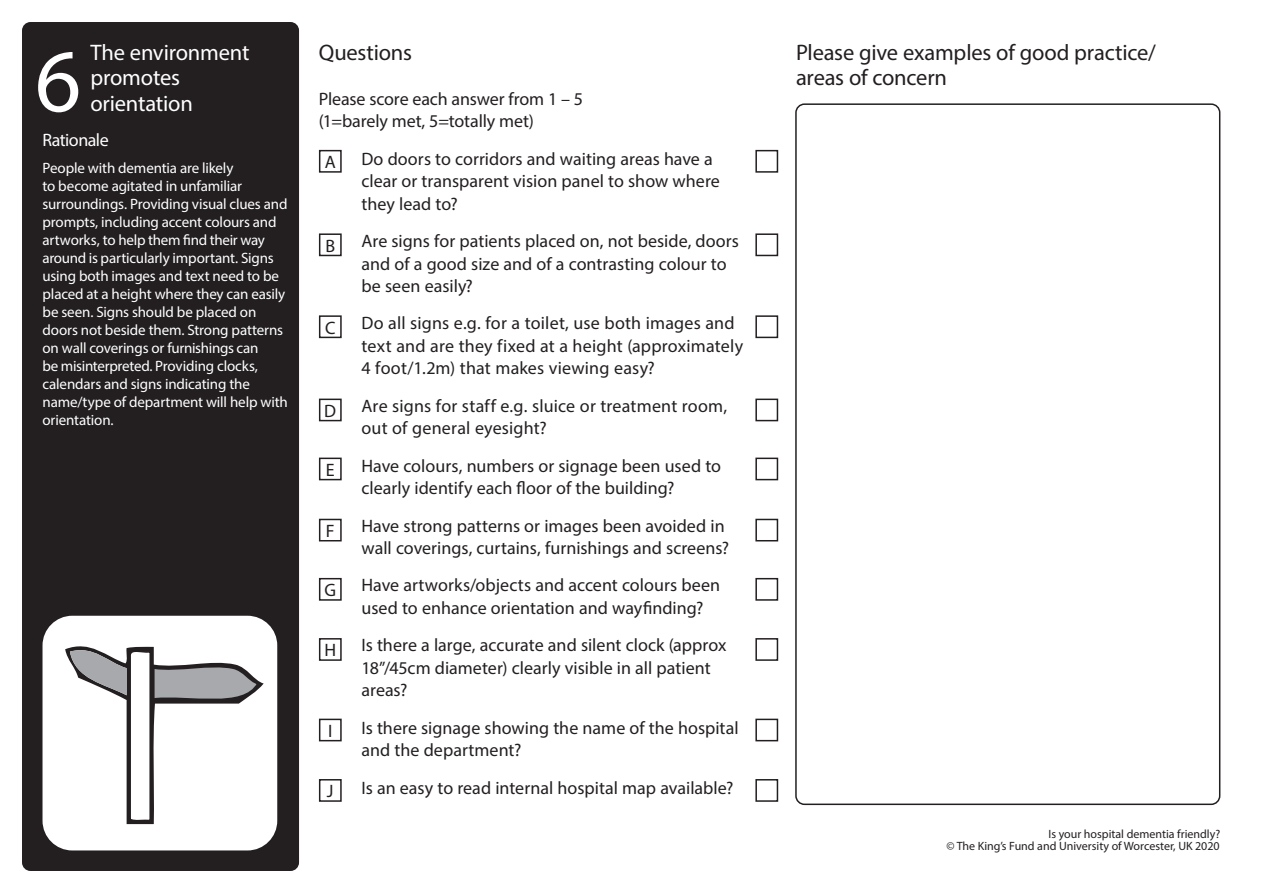
<style>
.page{position:relative;width:1263px;height:893px;background:#fff}
.page>*{position:absolute;margin:0;border:0;box-sizing:border-box;transform-origin:0 0}
.t1{font:90px "Myriad Pro";color:#fff}
.t2{font:22.5px/25.5px "Myriad Pro";letter-spacing:-.01em;color:#231f20}
.t3{font:22.5px/25.5px "Myriad Pro";letter-spacing:-.01em;color:#fff}
.t4{font:18px/22.5px "Myriad Pro";letter-spacing:.005em;color:#231f20}
.t5{font:18px "Myriad Pro";letter-spacing:-.03em;color:#fff}
.t6{font:15px/18px "Myriad Pro";letter-spacing:-.01em;color:#fff}
.t7{font:12px/12px "Myriad Pro";color:#231f20;text-align:right}
</style>
<div class="page">
<div style="left:22px;top:22px;width:277px;height:849px;background:#231f20;border-radius:9px"></div>
<div style="left:43px;top:616px;width:234px;height:234px;background:#fff;border-radius:30px"></div>
<svg style="left:65px;top:646px;width:199px;height:178px"></svg>
<div style="left:795px;top:103px;width:425px;height:702px;border:2px solid #231f20;border-radius:9px"></div>
<div style="left:319px;top:150px;width:23px;height:23px;border:2px solid #231f20"></div>
<div style="left:755px;top:150px;width:23px;height:23px;border:2px solid #231f20"></div>
<div style="left:319px;top:399px;width:23px;height:22px;border:2px solid #231f20"></div>
<div style="left:755px;top:315px;width:23px;height:23px;border:2px solid #231f20"></div>
<div style="left:319px;top:578px;width:23px;height:23px;border:2px solid #231f20"></div>
<div style="left:319px;top:638px;width:23px;height:23px;border:2px solid #231f20"></div>
<div style="left:319px;top:719px;width:23px;height:22px;border:2px solid #231f20"></div>
<div style="left:755px;top:458px;width:23px;height:22px;border:2px solid #231f20"></div>
<div style="left:319px;top:458px;width:23px;height:22px;border:2px solid #231f20"></div>
<div style="left:755px;top:399px;width:23px;height:22px;border:2px solid #231f20"></div>
<div style="left:319px;top:315px;width:23px;height:23px;border:2px solid #231f20"></div>
<div style="left:319px;top:233px;width:23px;height:23px;border:2px solid #231f20"></div>
<div style="left:755px;top:233px;width:23px;height:23px;border:2px solid #231f20"></div>
<div style="left:755px;top:578px;width:23px;height:23px;border:2px solid #231f20"></div>
<div style="left:755px;top:638px;width:23px;height:23px;border:2px solid #231f20"></div>
<div style="left:755px;top:719px;width:23px;height:22px;border:2px solid #231f20"></div>
<div style="left:755px;top:519px;width:23px;height:22px;border:2px solid #231f20"></div>
<div style="left:319px;top:519px;width:23px;height:22px;border:2px solid #231f20"></div>
<div style="left:319px;top:779px;width:23px;height:23px;border:2px solid #231f20"></div>
<div style="left:755px;top:779px;width:23px;height:23px;border:2px solid #231f20"></div>
<p class="t1" style="left:35px;top:26px;width:48px">6</p>
<p class="t2" style="left:796px;top:39px;width:361px">Please give examples of good practice/ areas of concern</p>
<p class="t3" style="left:90px;top:39px;width:161px">The environment promotes orientation</p>
<p class="t5" style="left:43px;top:129px;width:68px">Rationale</p>
<p class="t6" style="left:43px;top:158px;width:247px">People with dementia are likely<br>to become agitated in unfamiliar surroundings. Providing visual clues and prompts, including accent colours and artworks, to help them find their way around is particularly important. Signs using both images and text need to be placed at a height where they can easily be seen. Signs should be placed on doors not beside them. Strong patterns on wall coverings or furnishings can<br>be misinterpreted. Providing clocks, calendars and signs indicating the name/type of department will help with orientation.</p>
<p class="t2" style="left:319px;top:39px;width:95px">Questions</p>
<p class="t4" style="left:319px;top:87px;width:266px">Please score each answer from 1 – 5 (1=barely met, 5=totally met)</p>
<p class="t4" style="left:361px;top:147px;width:360px">Do doors to corridors and waiting areas have a clear or transparent vision panel to show where they lead to?</p>
<p class="t4" style="left:361px;top:229px;width:379px">Are signs for patients placed on, not beside, doors and of a good size and of a contrasting colour to be seen easily?</p>
<p class="t4" style="left:361px;top:312px;width:383px">Do all signs e.g. for a toilet, use both images and text and are they fixed at a height (approximately<br>4 foot/1.2m) that makes viewing easy?</p>
<p class="t4" style="left:361px;top:394px;width:367px">Are signs for staff e.g. sluice or treatment room, out of general eyesight?</p>
<p class="t4" style="left:361px;top:454px;width:361px">Have colours, numbers or signage been used to clearly identify each floor of the building?</p>
<p class="t4" style="left:361px;top:514px;width:369px">Have strong patterns or images been avoided in wall coverings, curtains, furnishings and screens?</p>
<p class="t4" style="left:361px;top:574px;width:360px">Have artworks/objects and accent colours been used to enhance orientation and wayfinding?</p>
<p class="t4" style="left:361px;top:634px;width:367px">Is there a large, accurate and silent clock (approx<br>18”/45cm diameter) clearly visible in all patient areas?</p>
<p class="t4" style="left:361px;top:716px;width:379px">Is there signage showing the name of the hospital and the department?</p>
<p class="t4" style="left:361px;top:776px;width:374px">Is an easy to read internal hospital map available?</p>
<p class="t4" style="left:325px;top:151px;width:13px">A</p>
<p class="t4" style="left:325px;top:234px;width:11px">B</p>
<p class="t4" style="left:325px;top:316px;width:12px">C</p>
<p class="t4" style="left:324px;top:399px;width:13px">D</p>
<p class="t4" style="left:326px;top:458px;width:10px">E</p>
<p class="t4" style="left:326px;top:519px;width:10px">F</p>
<p class="t4" style="left:324px;top:579px;width:13px">G</p>
<p class="t4" style="left:324px;top:639px;width:13px">H</p>
<p class="t4" style="left:328px;top:719px;width:6px">I</p>
<p class="t4" style="left:327px;top:780px;width:8px">J</p>
<p class="t7" style="left:946px;top:828px;width:275px">Is your hospital dementia friendly?<br>© The King’s Fund and University of Worcester, UK 2020</p>
</div>
